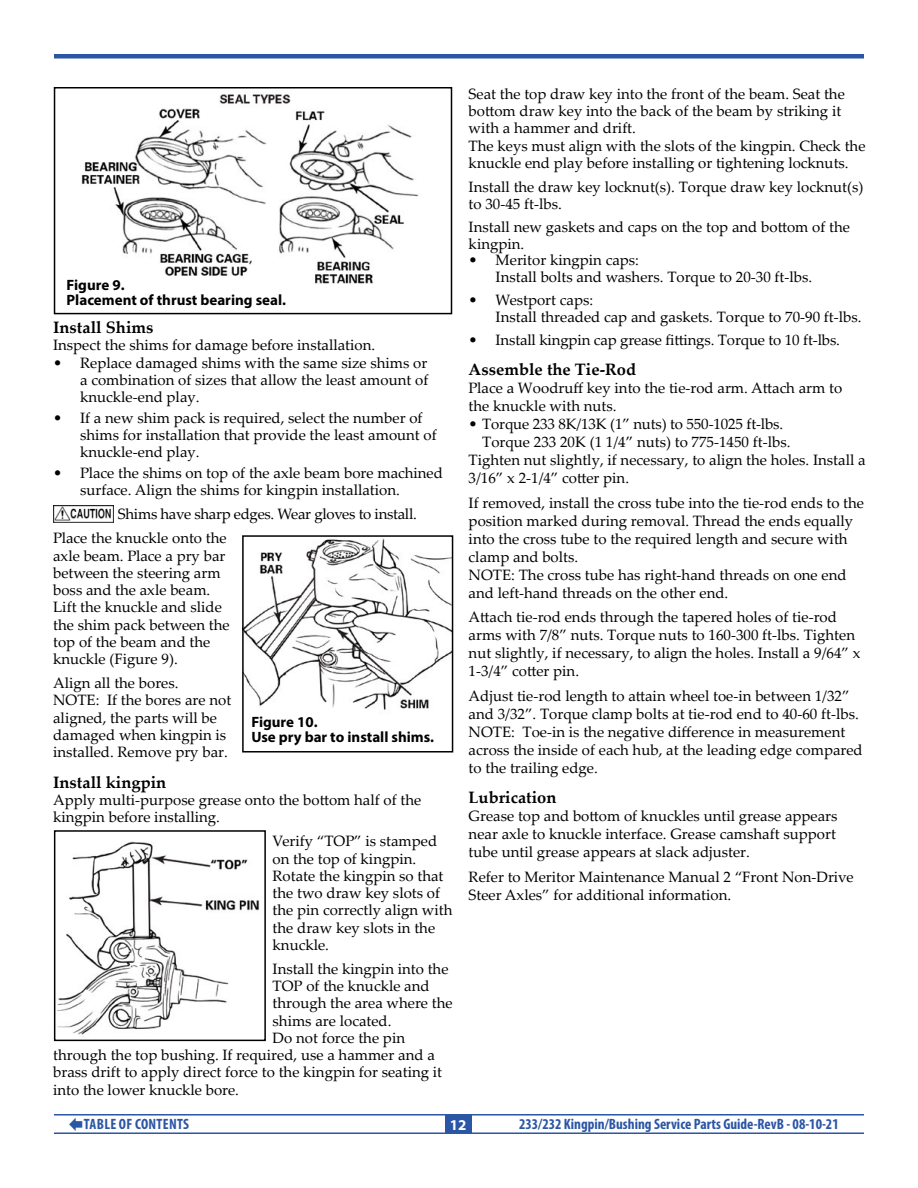
<style>
.page{position:relative;width:918px;height:1188px;background:#fff}
.page>*{position:absolute;margin:0;border:0;box-sizing:border-box;transform-origin:0 0}
.t1{font:700 16.5px "Palatino Linotype";color:#000}
.t2{font:15px/17.2px "Palatino Linotype";color:#000}
.t3{font:700 15px/15px "Myriad Pro";color:#000}
.t4{font:15px/24px "Palatino Linotype";letter-spacing:-.02em;color:#000}
.t5{font:700 condensed 15px "Myriad Pro";color:#2b55a5}
.t6{font:700 condensed 15px "Myriad Pro";letter-spacing:.02em;color:#2b55a5}
.t7{font:700 15px "Myriad Pro";color:#fff}
</style>
<div class="page">
<hr style="left:54px;top:1132px;width:810px;height:2px;background:#2b55a5">
<hr style="left:54px;top:54px;width:810px;height:4px;background:#2b55a5">
<div style="left:445px;top:1115px;width:27px;height:18px;background:#2b55a5"></div>
<hr style="left:54px;top:1114px;width:810px;height:2px;background:#2b55a5">
<img style="left:53px;top:506px;width:61px;height:16px">
<img style="left:81px;top:94px;width:338px;height:190px">
<div style="left:54px;top:87px;width:398px;height:227px;border:2px solid #000"></div>
<img style="left:245px;top:538px;width:205px;height:172px">
<div style="left:242px;top:535px;width:211px;height:218px;border:2px solid #000"></div>
<img style="left:57px;top:841px;width:202px;height:194px">
<div style="left:54px;top:830px;width:212px;height:211px;border:2px solid #000"></div>
<p class="t3" style="left:67px;top:277px;width:221px">Figure 9.<br>Placement of thrust bearing seal.</p>
<p class="t1" style="left:53px;top:316px;width:102px">Install Shims</p>
<p class="t2" style="left:53px;top:336px;width:324px">Inspect the shims for damage before installation.</p>
<p class="t2" style="left:80px;top:353px;width:350px;text-align:justify;text-indent:-27px">• Replace damaged shims with the same size shims or a combination of sizes that allow the least amount of knuckle-end play.</p>
<p class="t2" style="left:80px;top:409px;width:358px;text-indent:-27px">• If a new shim pack is required, select the number of shims for installation that provide the least amount of knuckle-end play.</p>
<p class="t2" style="left:80px;top:464px;width:364px;text-indent:-27px">• Place the shims on top of the axle beam bore machined surface. Align the shims for kingpin installation.</p>
<p class="t4" style="left:53px;top:502px;width:365px;text-indent:65px">Shims have sharp edges. Wear gloves to install.<br>Place the knuckle onto the</p>
<p class="t2" style="left:53px;top:546px;width:178px">axle beam. Place a pry bar between the steering arm boss and the axle beam.<br>Lift the knuckle and slide the shim pack between the top of the beam and the knuckle (Figure 9).</p>
<p class="t2" style="left:53px;top:674px;width:180px">Align all the bores.<br>NOTE: If the bores are not aligned, the parts will be damaged when kingpin is installed. Remove pry bar.</p>
<p class="t1" style="left:53px;top:771px;width:115px">Install kingpin</p>
<p class="t2" style="left:53px;top:791px;width:370px">Apply multi-purpose grease onto the bottom half of the kingpin before installing.</p>
<p class="t2" style="left:273px;top:832px;width:181px">Verify “TOP” is stamped on the top of kingpin.<br>Rotate the kingpin so that the two draw key slots of the pin correctly align with the draw key slots in the knuckle.</p>
<p class="t2" style="left:273px;top:960px;width:177px">Install the kingpin into the</p>
<p class="t2" style="left:273px;top:977px;width:159px">TOP of the knuckle and</p>
<p class="t2" style="left:273px;top:994px;width:182px">through the area where the</p>
<p class="t2" style="left:273px;top:1011px;width:120px">shims are located.</p>
<p class="t2" style="left:273px;top:1029px;width:134px">Do not force the pin</p>
<p class="t2" style="left:53px;top:1046px;width:383px">through the top bushing. If required, use a hammer and a</p>
<p class="t2" style="left:53px;top:1063px;width:390px">brass drift to apply direct force to the kingpin for seating it</p>
<p class="t2" style="left:53px;top:1080px;width:187px">into the lower knuckle bore.</p>
<p class="t3" style="left:251px;top:714px;width:184px">Figure 10.<br>Use pry bar to install shims.</p>
<p class="t2" style="left:469px;top:85px;width:398px">Seat the top draw key into the front of the beam. Seat the bottom draw key into the back of the beam by striking it with a hammer and drift.<br>The keys must align with the slots of the kingpin. Check the knuckle end play before installing or tightening locknuts.</p>
<p class="t2" style="left:469px;top:178px;width:396px">Install the draw key locknut(s). Torque draw key locknut(s) to 30-45 ft-lbs.</p>
<p class="t2" style="left:469px;top:219px;width:383px;line-height:16.5px">Install new gaskets and caps on the top and bottom of the kingpin.</p>
<p class="t2" style="left:496px;top:252px;width:318px;line-height:16.5px;text-indent:-27px">• Meritor kingpin caps:<br>Install bolts and washers. Torque to 20-30 ft-lbs.</p>
<p class="t2" style="left:496px;top:291px;width:367px;line-height:16.5px;text-indent:-27px">• Westport caps:<br>Install threaded cap and gaskets. Torque to 70-90 ft-lbs.</p>
<p class="t2" style="left:469px;top:331px;width:373px">• Install kingpin cap grease fittings. Torque to 10 ft-lbs.</p>
<p class="t1" style="left:469px;top:358px;width:169px">Assemble the Tie-Rod</p>
<p class="t2" style="left:469px;top:378px;width:375px;line-height:18px">Place a Woodruff key into the tie-rod arm. Attach arm to the knuckle with nuts.</p>
<p class="t2" style="left:469px;top:415px;width:316px">• Torque 233 8K/13K (1” nuts) to 550-1025 ft-lbs.</p>
<p class="t2" style="left:482px;top:433px;width:310px">Torque 233 20K (1 1/4” nuts) to 775-1450 ft-lbs.</p>
<p class="t2" style="left:469px;top:451px;width:398px">Tighten nut slightly, if necessary, to align the holes. Install a</p>
<p class="t2" style="left:469px;top:469px;width:162px">3/16” x 2-1/4” cotter pin.</p>
<p class="t2" style="left:469px;top:493px;width:397px;line-height:18px">If removed, install the cross tube into the tie-rod ends to the position marked during removal. Thread the ends equally into the cross tube to the required length and secure with clamp and bolts.<br>NOTE: The cross tube has right-hand threads on one end and left-hand threads on the other end.</p>
<p class="t2" style="left:469px;top:608px;width:393px;line-height:18px">Attach tie-rod ends through the tapered holes of tie-rod arms with 7/8” nuts. Torque nuts to 160-300 ft-lbs. Tighten nut slightly, if necessary, to align the holes. Install a 9/64” x 1-3/4” cotter pin.</p>
<p class="t2" style="left:469px;top:687px;width:396px;line-height:18px">Adjust tie-rod length to attain wheel toe-in between 1/32” and 3/32”. Torque clamp bolts at tie-rod end to 40-60 ft-lbs.<br>NOTE: Toe-in is the negative difference in measurement across the inside of each hub, at the leading edge compared to the trailing edge.</p>
<p class="t1" style="left:469px;top:786px;width:89px">Lubrication</p>
<p class="t2" style="left:469px;top:807px;width:370px;line-height:18px;text-align:justify">Grease top and bottom of knuckles until grease appears near axle to knuckle interface. Grease camshaft support tube until grease appears at slack adjuster.</p>
<p class="t2" style="left:469px;top:867px;width:387px;line-height:18px">Refer to Meritor Maintenance Manual 2 “Front Non-Drive<br>Steer Axles” for additional information.</p>
<p class="t6" style="left:84px;top:1115px;width:107px">TABLE OF CONTENTS</p>
<p class="t7" style="left:450px;top:1115px;width:18px">12</p>
<p class="t5" style="left:519px;top:1115px;width:321px">233/232 Kingpin/Bushing Service Parts Guide-RevB - 08-10-21</p>
</div>
